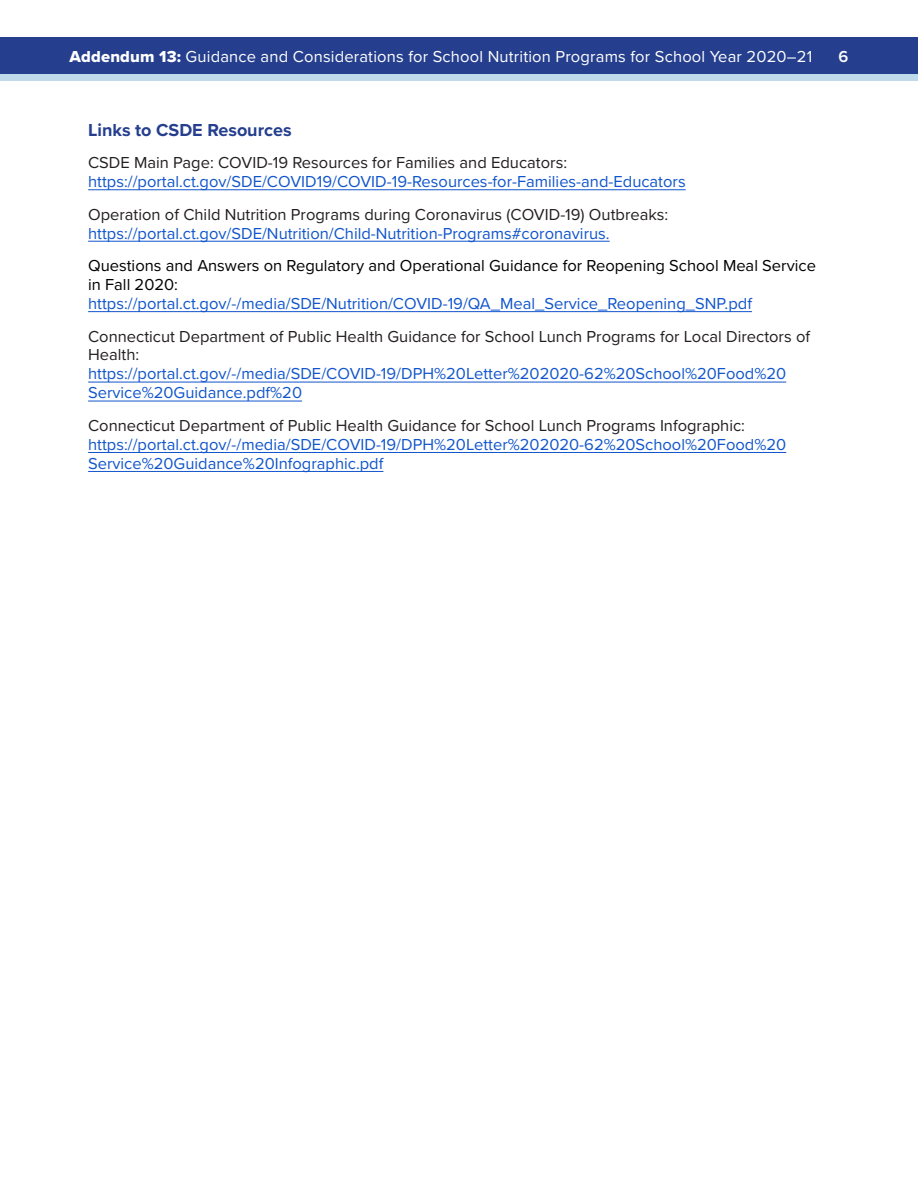
<style>
.page{position:relative;width:918px;height:1188px;background:#fff}
.page>*{position:absolute;margin:0;border:0;box-sizing:border-box;transform-origin:0 0}
.H2__question{font:700 18px "Proxima Nova";color:#253f8e}
.body_answer_paragrap{font:16.5px/19px "Proxima Nova";color:#15c}
.body_answer_paragrap-2{font:16.5px/18.9px "Proxima Nova";color:#000}
.body_answer_paragrap-3{font:16.5px/19px "Proxima Nova";color:#231f20}
.t1{font:16.5px "Proxima Nova";letter-spacing:.01em;color:#fff}
.t2{font:600 16.5px "Proxima Nova";color:#fff}
.s1{font-family:"Proxima Nova Extrabld"}
.s2{color:#231f20}
.s3{color:#15c}
</style>
<div class="page">
<div style="left:0;top:74px;width:918px;height:6px;background:#bfd9ec"></div>
<div style="left:0;top:38px;width:918px;height:36px;background:#253f8e"></div>
<hr style="left:88px;top:189px;width:598px;height:1px;background:#15c">
<hr style="left:88px;top:241px;width:522px;height:1px;background:#15c">
<hr style="left:88px;top:311px;width:664px;height:1px;background:#15c">
<hr style="left:88px;top:382px;width:698px;height:1px;background:#15c">
<hr style="left:88px;top:401px;width:214px;height:1px;background:#15c">
<hr style="left:88px;top:452px;width:698px;height:1px;background:#15c">
<hr style="left:88px;top:471px;width:295px;height:1px;background:#15c">
<p class="t1" style="left:70px;top:44px;width:744px"><span class="s1">Addendum 13:</span> Guidance and Considerations for School Nutrition Programs for School Year 2020–21</p>
<p class="t2" style="left:838px;top:44px;width:11px">6</p>
<p class="H2__question" style="left:88px;top:116px;width:205px">Links to CSDE Resources</p>
<p class="body_answer_paragrap" style="left:88px;top:152px;width:599px"><span class="s2">CSDE Main Page: COVID-19 Resources for Families and Educators: </span>https://portal.ct.gov/SDE/COVID19/COVID-19-Resources-for-Families-and-Educators</p>
<p class="body_answer_paragrap" style="left:88px;top:204px;width:582px"><span class="s2">Operation of Child Nutrition Programs during Coronavirus (COVID-19) Outbreaks: </span>https://portal.ct.gov/SDE/Nutrition/Child-Nutrition-Programs#coronavirus.</p>
<p class="body_answer_paragrap-2" style="left:88px;top:255px;width:729px">Questions and Answers on Regulatory and Operational Guidance for Reopening School Meal Service in Fall 2020: <span class="s3">https://portal.ct.gov/-/media/SDE/Nutrition/COVID-19/QA_Meal_Service_Reopening_SNP.pdf</span></p>
<p class="body_answer_paragrap-3" style="left:88px;top:326px;width:724px">Connecticut Department of Public Health Guidance for School Lunch Programs for Local Directors of<br>Health:</p>
<p class="body_answer_paragrap" style="left:88px;top:364px;width:700px">https://portal.ct.gov/-/media/SDE/COVID-19/DPH%20Letter%202020-62%20School%20Food%20<br>Service%20Guidance.pdf%20</p>
<p class="body_answer_paragrap-3" style="left:88px;top:415px;width:658px">Connecticut Department of Public Health Guidance for School Lunch Programs Infographic:</p>
<p class="body_answer_paragrap" style="left:88px;top:434px;width:700px">https://portal.ct.gov/-/media/SDE/COVID-19/DPH%20Letter%202020-62%20School%20Food%20<br>Service%20Guidance%20Infographic.pdf</p>
</div>
